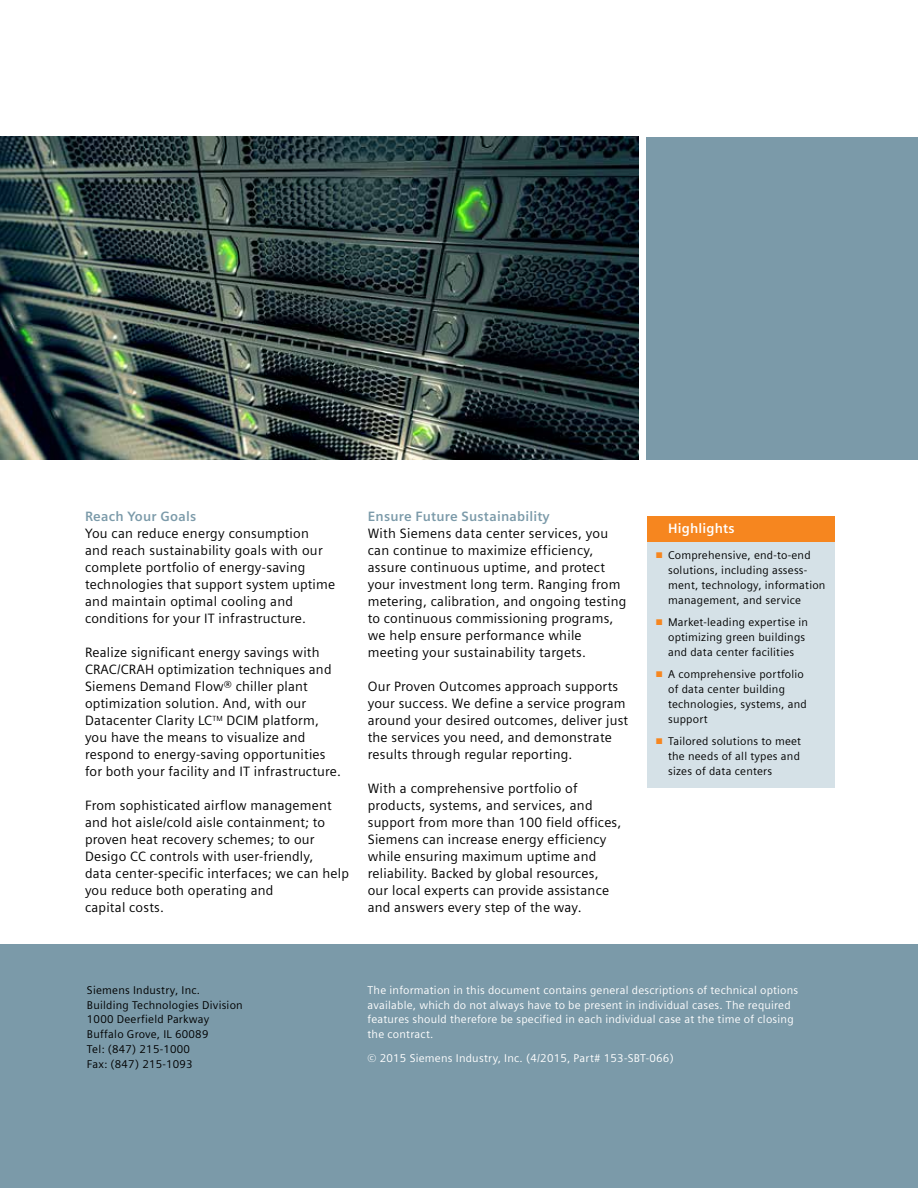
<style>
.page{position:relative;width:918px;height:1188px;background:#fff}
.page>*{position:absolute;margin:0;border:0;box-sizing:border-box;transform-origin:0 0}
.t1{font:13.5px/17px "Siemens Sans";letter-spacing:.015em;color:#000}
.t2{font:700 13.5px "Siemens Sans";letter-spacing:.015em;color:#7b9aa9}
.t3{font:700 13.5px "Siemens Sans";letter-spacing:.015em;color:#fff}
.t4{font:11.25px/14.9px "Siemens Sans";letter-spacing:.02em;color:#000}
.t5{font:11.25px/14.9px "Siemens Sans";letter-spacing:.02em;color:#fff}
.s1{color:#f6861f}
</style>
<div class="page">
<div style="left:0;top:945px;width:918px;height:243px;background:#7b9aa9"></div>
<img style="left:0;top:136px;width:638px;height:323px">
<div style="left:646px;top:137px;width:272px;height:322px;background:#7b9aa9"></div>
<div style="left:648px;top:516px;width:187px;height:26px;background:#f6861f"></div>
<div style="left:648px;top:542px;width:187px;height:245px;background:#d5e1e7"></div>
<p class="t2" style="left:85px;top:508px;width:113px">Reach Your Goals</p>
<p class="t1" style="left:85px;top:525px;width:252px">You can reduce energy consumption and reach sustainability goals with our complete portfolio of energy-saving technologies that support system uptime and maintain optimal cooling and conditions for your IT infrastructure.</p>
<p class="t1" style="left:85px;top:644px;width:258px">Realize significant energy savings with CRAC/CRAH optimization techniques and Siemens Demand Flow® chiller plant optimization solution. And, with our Datacenter Clarity LC<sup>TM</sup> DCIM platform, you have the means to visualize and respond to energy-saving opportunities for both your facility and IT infrastructure.</p>
<p class="t1" style="left:85px;top:797px;width:265px">From sophisticated airflow management and hot aisle/cold aisle containment; to proven heat recovery schemes; to our Desigo CC controls with user-friendly,<br>data center-specific interfaces; we can help you reduce both operating and<br>capital costs.</p>
<p class="t2" style="left:368px;top:508px;width:184px">Ensure Future Sustainability</p>
<p class="t1" style="left:368px;top:525px;width:260px">With Siemens data center services, you can continue to maximize efficiency, assure continuous uptime, and protect your investment long term. Ranging from metering, calibration, and ongoing testing to continuous commissioning programs, we help ensure performance while meeting your sustainability targets.</p>
<p class="t1" style="left:368px;top:678px;width:262px">Our Proven Outcomes approach supports your success. We define a service program around your desired outcomes, deliver just the services you need, and demonstrate results through regular reporting.</p>
<p class="t1" style="left:368px;top:780px;width:255px">With a comprehensive portfolio of products, systems, and services, and support from more than 100 field offices, Siemens can increase energy efficiency while ensuring maximum uptime and reliability. Backed by global resources, our local experts can provide assistance and answers every step of the way.</p>
<p class="t3" style="left:668px;top:521px;width:68px">Highlights</p>
<p class="t4" style="left:668px;top:548px;width:159px;text-indent:-12px"><span class="s1">■</span> Comprehensive, end-to-end solutions, including assess&shy;ment, technology, information management, and service</p>
<p class="t4" style="left:668px;top:615px;width:142px;text-indent:-12px"><span class="s1">■</span> Market-leading expertise in optimizing green buildings and data center facilities</p>
<p class="t4" style="left:668px;top:667px;width:140px;text-indent:-12px"><span class="s1">■</span> A comprehensive portfolio of data center building technologies, systems, and support</p>
<p class="t4" style="left:668px;top:734px;width:134px;text-align:justify;text-indent:-12px"><span class="s1">■</span> Tailored solutions to meet the needs of all types and sizes of data centers</p>
<p class="t4" style="left:87px;top:982px;width:157px">Siemens Industry, Inc.<br>Building Technologies Division<br>1000 Deerfield Parkway<br>Buffalo Grove, IL 60089<br>Tel: (847) 215-1000<br>Fax: (847) 215-1093</p>
<p class="t5" style="left:368px;top:982px;width:432px">The information in this document contains general descriptions of technical options available, which do not always have to be present in individual cases. The required features should therefore be specified in each individual case at the time of closing the contract.</p>
<p class="t5" style="left:368px;top:1050px;width:308px">© 2015 Siemens Industry, Inc. (4/2015, Part# 153-SBT-066)</p>
</div>
